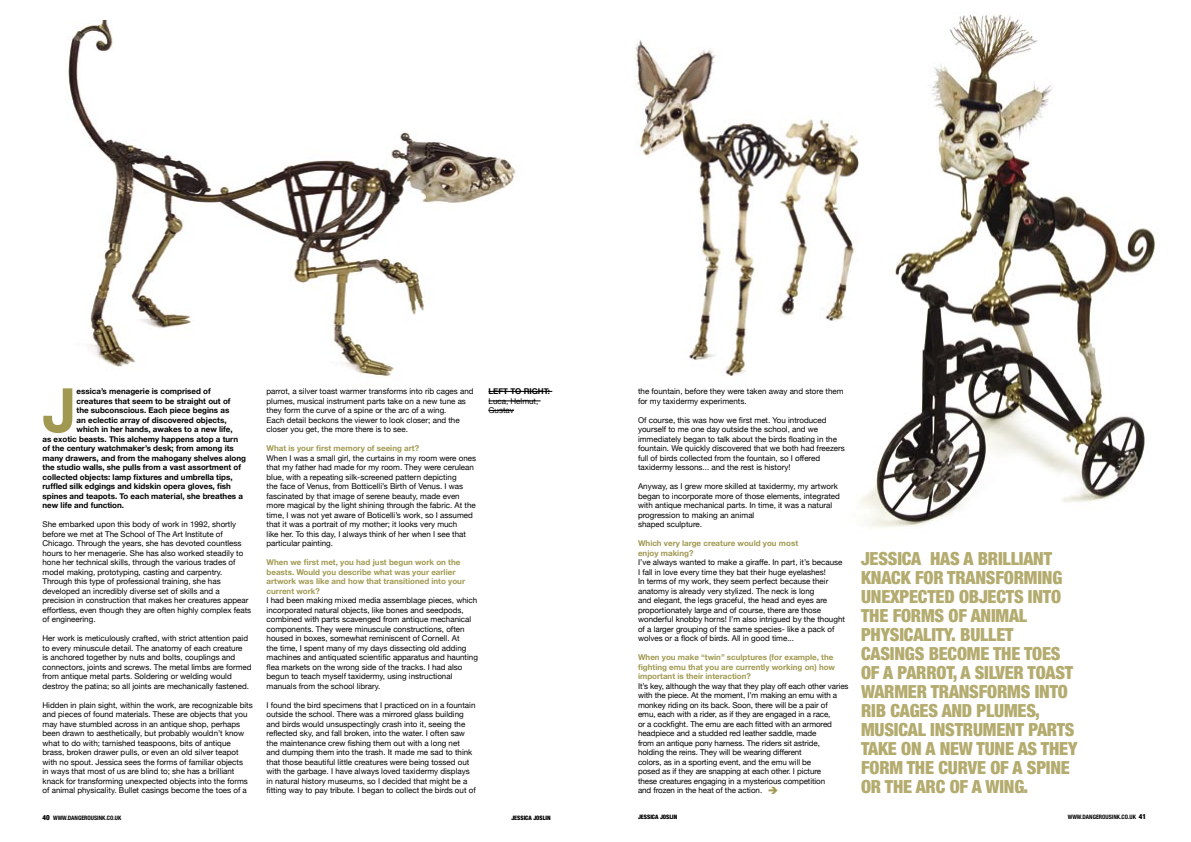
<style>
.page{position:relative;width:1191px;height:842px;background:#fff}
.page>*{position:absolute;margin:0;border:0;box-sizing:border-box;transform-origin:0 0}
.t1{font:700 61.2px "Helvetica Neue";color:#a19952}
.t2{font:900 condensed 18px/19px "Helvetica Neue";letter-spacing:-.01em;color:#b4ab6f}
.t3{font:8px/9.5px "Helvetica Neue";color:#000}
.t4{font:700 8px "Helvetica Neue";color:#000}
.t5{font:700 8px/9.5px "Helvetica Neue";color:#a19952}
.t6{font:700 condensed 6px "Helvetica Neue";color:#000}
.t7{font:900 condensed 6px "Helvetica Neue";color:#000}
.s1{font-weight:700}
.s2{font-weight:900;font-size:7px}
</style>
<div class="page">
<img style="left:859px;top:12px;width:297px;height:516px">
<img style="left:67px;top:20px;width:449px;height:357px">
<hr style="left:488px;top:391px;width:64px;height:1px;background:#000">
<hr style="left:488px;top:401px;width:52px;height:1px;background:#000">
<svg style="left:488px;top:410px;width:26px;height:1px"></svg>
<img style="left:635px;top:33px;width:226px;height:352px">
<p class="t1" style="left:43px;top:372px;width:36px">J</p>
<p class="t4" style="left:77px;top:386px;width:136px">essica’s menagerie is comprised of</p>
<p class="t4" style="left:77px;top:396px;width:155px">creatures that seem to be straight out of</p>
<p class="t4" style="left:77px;top:405px;width:154px">the subconscious. Each piece begins as</p>
<p class="t4" style="left:77px;top:415px;width:151px">an eclectic array of discovered objects,</p>
<p class="t4" style="left:77px;top:424px;width:158px">which in her hands, awakes to a new life,</p>
<p class="t4" style="left:43px;top:434px;width:197px">as exotic beasts. This alchemy happens atop a turn</p>
<p class="t4" style="left:43px;top:443px;width:193px">of the century watchmaker’s desk; from among its</p>
<p class="t4" style="left:43px;top:453px;width:205px">many drawers, and from the mahogany shelves along</p>
<p class="t4" style="left:43px;top:462px;width:200px">the studio walls, she pulls from a vast assortment of</p>
<p class="t4" style="left:43px;top:472px;width:192px">collected objects: lamp fixtures and umbrella tips,</p>
<p class="t4" style="left:43px;top:481px;width:190px">ruffled silk edgings and kidskin opera gloves, fish</p>
<p class="t4" style="left:43px;top:491px;width:202px">spines and teapots. To each material, she breathes a</p>
<p class="t4" style="left:43px;top:500px;width:83px">new life and function.</p>
<p class="t3" style="left:43px;top:519px;width:202px">She embarked upon this body of work in 1992, shortly before we met at The School of The Art Institute of Chicago. Through the years, she has devoted countless hours to her menagerie. She has also worked steadily to hone her technical skills, through the various trades of model making, prototyping, casting and carpentry.</p>
<p class="t3" style="left:43px;top:576px;width:210px">Through this type of professional training, she has developed an incredibly diverse set of skills and a precision in construction that makes her creatures appear effortless, even though they are often highly complex feats of engineering.</p>
<p class="t3" style="left:43px;top:633px;width:210px">Her work is meticulously crafted, with strict attention paid to every minuscule detail. The anatomy of each creature<br>is anchored together by nuts and bolts, couplings and connectors, joints and screws. The metal limbs are formed from antique metal parts. Soldering or welding would destroy the patina; so all joints are mechanically fastened.</p>
<p class="t3" style="left:43px;top:700px;width:212px">Hidden in plain sight, within the work, are recognizable bits and pieces of found materials. These are objects that you may have stumbled across in an antique shop, perhaps been drawn to aesthetically, but probably wouldn’t know what to do with; tarnished teaspoons, bits of antique brass, broken drawer pulls, or even an old silver teapot with no spout. Jessica sees the forms of familiar objects<br>in ways that most of us are blind to; she has a brilliant knack for transforming unexpected objects into the forms of animal physicality. Bullet casings become the toes of a</p>
<p class="t3" style="left:266px;top:386px;width:208px">parrot, a silver toast warmer transforms into rib cages and plumes, musical instrument parts take on a new tune as they form the curve of a spine or the arc of a wing.<br>Each detail beckons the viewer to look closer; and the closer you get, the more there is to see.</p>
<p class="t5" style="left:266px;top:443px;width:154px">What is your first memory of seeing art?</p>
<p class="t3" style="left:266px;top:453px;width:211px">When I was a small girl, the curtains in my room were ones that my father had made for my room. They were cerulean blue, with a repeating silk-screened pattern depicting<br>the face of Venus, from Botticelli’s Birth of Venus. I was fascinated by that image of serene beauty, made even more magical by the light shining through the fabric. At the time, I was not yet aware of Boticelli’s work, so I assumed that it was a portrait of my mother; it looks very much<br>like her. To this day, I always think of her when I see that particular painting.</p>
<p class="t5" style="left:266px;top:557px;width:200px">When we first met, you had just begun work on the beasts. Would you describe what was your earlier artwork was like and how that transitioned into your current work?</p>
<p class="t3" style="left:266px;top:595px;width:213px">I had been making mixed media assemblage pieces, which incorporated natural objects, like bones and seedpods, combined with parts scavenged from antique mechanical components. They were minuscule constructions, often housed in boxes, somewhat reminiscent of Cornell. At<br>the time, I spent many of my days dissecting old adding machines and antiquated scientific apparatus and haunting flea markets on the wrong side of the tracks. I had also begun to teach myself taxidermy, using instructional manuals from the school library.</p>
<p class="t3" style="left:266px;top:700px;width:211px">I found the bird specimens that I practiced on in a fountain outside the school. There was a mirrored glass building and birds would unsuspectingly crash into it, seeing the reflected sky, and fall broken, into the water. I often saw the maintenance crew fishing them out with a long net<br>and dumping them into the trash. It made me sad to think that those beautiful little creatures were being tossed out with the garbage. I have always loved taxidermy displays in natural history museums, so I decided that might be a fitting way to pay tribute. I began to collect the birds out of</p>
<p class="t3" style="left:488px;top:386px;width:63px"><span class="s1">LEFT TO RIGHT:<br></span>Luca, Helmut,<br>Gustav</p>
<p class="t3" style="left:638px;top:386px;width:207px">the fountain, before they were taken away and store them for my taxidermy experiments.</p>
<p class="t3" style="left:638px;top:415px;width:208px">Of course, this was how we first met. You introduced yourself to me one day outside the school, and we immediately began to talk about the birds floating in the fountain. We quickly discovered that we both had freezers full of birds collected from the fountain, so I offered taxidermy lessons... and the rest is history!</p>
<p class="t3" style="left:638px;top:481px;width:203px">Anyway, as I grew more skilled at taxidermy, my artwork began to incorporate more of those elements, integrated with antique mechanical parts. In time, it was a natural progression to making an animal<br>shaped sculpture.</p>
<p class="t5" style="left:638px;top:538px;width:162px">Which very large creature would you most enjoy making?</p>
<p class="t3" style="left:638px;top:557px;width:208px">I’ve always wanted to make a giraffe. In part, it’s because I fall in love every time they bat their huge eyelashes!<br>In terms of my work, they seem perfect because their anatomy is already very stylized. The neck is long<br>and elegant, the legs graceful, the head and eyes are proportionately large and of course, there are those wonderful knobby horns! I’m also intrigued by the thought of a larger grouping of the same species- like a pack of wolves or a flock of birds. All in good time...</p>
<p class="t5" style="left:638px;top:652px;width:199px">When you make “twin” sculptures (for example, the fighting emu that you are currently working on) how important is their interaction?</p>
<p class="t3" style="left:638px;top:681px;width:212px">It’s key, although the way that they play off each other varies with the piece. At the moment, I’m making an emu with a monkey riding on its back. Soon, there will be a pair of<br>emu, each with a rider, as if they are engaged in a race,<br>or a cockfight. The emu are each fitted with an armored headpiece and a studded red leather saddle, made<br>from an antique pony harness. The riders sit astride,<br>holding the reins. They will be wearing different<br>colors, as in a sporting event, and the emu will be<br>posed as if they are snapping at each other. I picture<br>these creatures engaging in a mysterious competition<br>and frozen in the heat of the action.</p>
<p class="t2" style="left:861px;top:548px;width:218px">JESSICA HAS A BRILLIANT<br>KNACK FOR TRANSFORMING<br>UNEXPECTED OBJECTS INTO<br>THE FORMS OF ANIMAL<br>PHYSICALITY. BULLET<br>CASINGS BECOME THE TOES<br>OF A PARROT, A SILVER TOAST<br>WARMER TRANSFORMS INTO<br>RIB CAGES AND PLUMES,<br>MUSICAL INSTRUMENT PARTS<br>TAKE ON A NEW TUNE AS THEY<br>FORM THE CURVE OF A SPINE<br>OR THE ARC OF A WING.</p>
<p class="t6" style="left:43px;top:814px;width:80px"><span class="s2">40</span> WWW.DANGEROUSINK.CO.UK</p>
<p class="t7" style="left:511px;top:814px;width:41px">JESSICA JOSLIN</p>
<p class="t7" style="left:638px;top:813px;width:41px">JESSICA JOSLIN</p>
<p class="t6" style="left:1067px;top:813px;width:80px">WWW.DANGEROUSINK.CO.UK <span class="s2">41</span></p>
</div>
